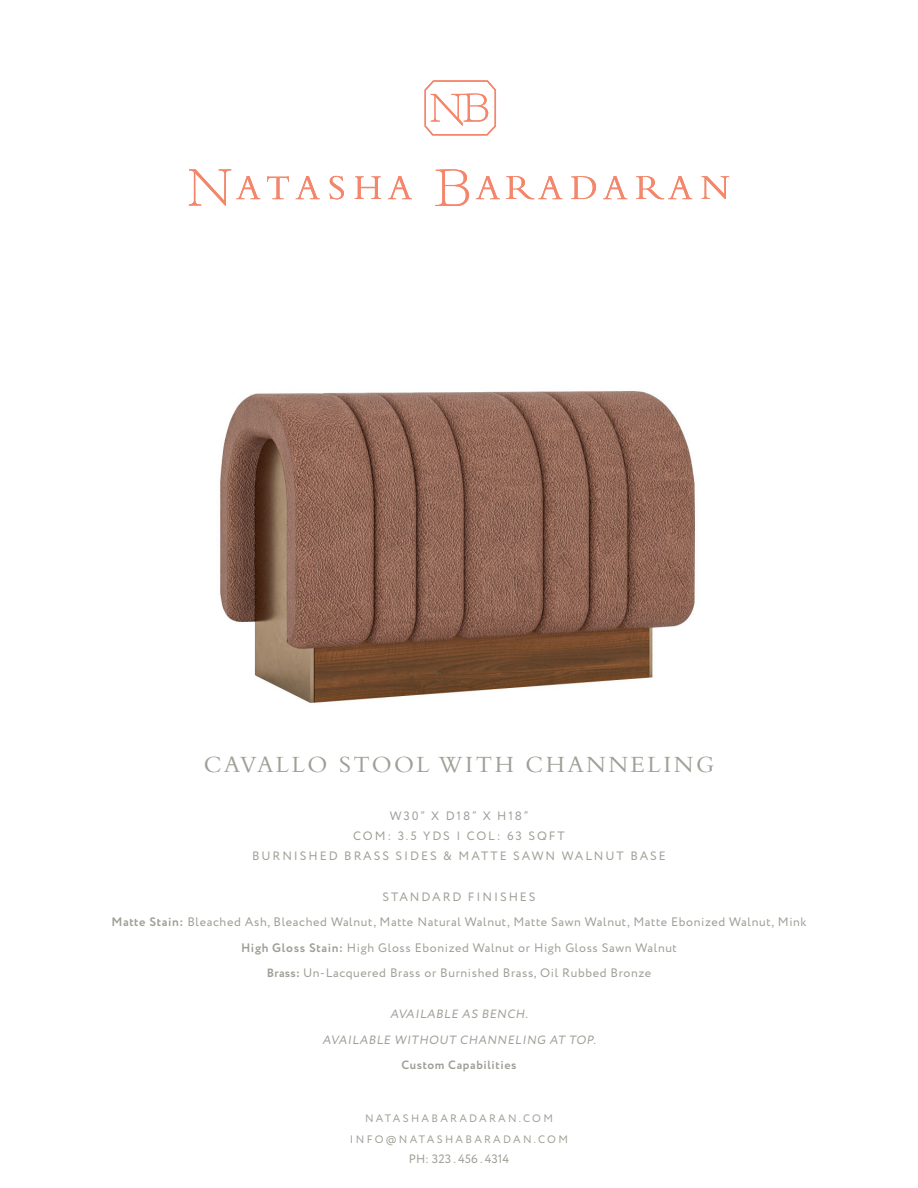
<style>
.page{position:relative;width:918px;height:1188px;background:#fff}
.page>*{position:absolute;margin:0;border:0;box-sizing:border-box;transform-origin:0 0}
.t1{font:24.3px "Bembo";letter-spacing:.1em;color:#9f9f97}
.t2{font:12.3px "Circe";letter-spacing:.05em;color:#9f9f97}
.t3{font:12.15px/20.2px "Circe";letter-spacing:.16em;color:#9f9f97;text-align:center}
.t4{font:12.15px "Circe";color:#9f9e97}
.t5{font:12px "Circe";color:#9f9f97}
.t6{font:700 12px "Circe";letter-spacing:.05em;color:#9f9f97}
.t7{font:10.8px "Circe";letter-spacing:.21em;color:#9f9f97}
.s1{font-weight:700}
.s2{font-weight:700;font-size:12px}
</style>
<div class="page">
<img style="left:220px;top:391px;width:476px;height:312px">
<svg style="left:188px;top:169px;width:72px;height:37px"></svg>
<svg style="left:267px;top:176px;width:22px;height:23px"></svg>
<svg style="left:296px;top:176px;width:24px;height:23px"></svg>
<svg style="left:330px;top:176px;width:14px;height:23px"></svg>
<svg style="left:355px;top:176px;width:26px;height:23px"></svg>
<svg style="left:388px;top:176px;width:24px;height:23px"></svg>
<svg style="left:435px;top:169px;width:34px;height:37px"></svg>
<svg style="left:476px;top:176px;width:24px;height:23px"></svg>
<svg style="left:506px;top:176px;width:56px;height:23px"></svg>
<svg style="left:571px;top:176px;width:25px;height:23px"></svg>
<svg style="left:603px;top:176px;width:24px;height:23px"></svg>
<svg style="left:636px;top:176px;width:56px;height:23px"></svg>
<svg style="left:701px;top:176px;width:28px;height:23px"></svg>
<svg style="left:425px;top:80px;width:71px;height:56px"></svg>
<p class="t1" style="left:204px;top:750px;width:512px">CAVALLO STOOL WITH CHANNELING</p>
<p class="t3" style="left:390px;top:806px;width:140px">W30” X D18” X H18”</p>
<p class="t3" style="left:252px;top:826px;width:415px">COM: 3.5 YDS | COL: 63 SQFT<br>BURNISHED BRASS SIDES &amp; MATTE SAWN WALNUT BASE</p>
<p class="t3" style="left:382px;top:887px;width:155px">STANDARD FINISHES</p>
<p class="t2" style="left:111px;top:914px;width:697px"><span class="s1">Matte Stain:</span> Bleached Ash, Bleached Walnut, Matte Natural Walnut, Matte Sawn Walnut, Matte Ebonized Walnut, Mink</p>
<p class="t2" style="left:241px;top:939px;width:437px"><span class="s1">High Gloss Stain:</span> High Gloss Ebonized Walnut or High Gloss Sawn Walnut</p>
<p class="t2" style="left:267px;top:965px;width:386px"><span class="s2">Brass:</span> Un-Lacquered Brass or Burnished Brass, Oil Rubbed Bronze</p>
<p class="t5" style="left:390px;top:1006px;width:142px">AVAILABLE AS BENCH.</p>
<p class="t5" style="left:323px;top:1032px;width:277px">AVAILABLE WITHOUT CHANNELING AT TOP.</p>
<p class="t6" style="left:401px;top:1057px;width:117px">Custom Capabilities</p>
<p class="t7" style="left:365px;top:1111px;width:189px">NATASHABARADARAN.COM</p>
<p class="t7" style="left:350px;top:1132px;width:220px">INFO@NATASHABARADAN.COM</p>
<p class="t4" style="left:409px;top:1151px;width:102px">PH: 323 . 456 . 4314</p>
</div>
